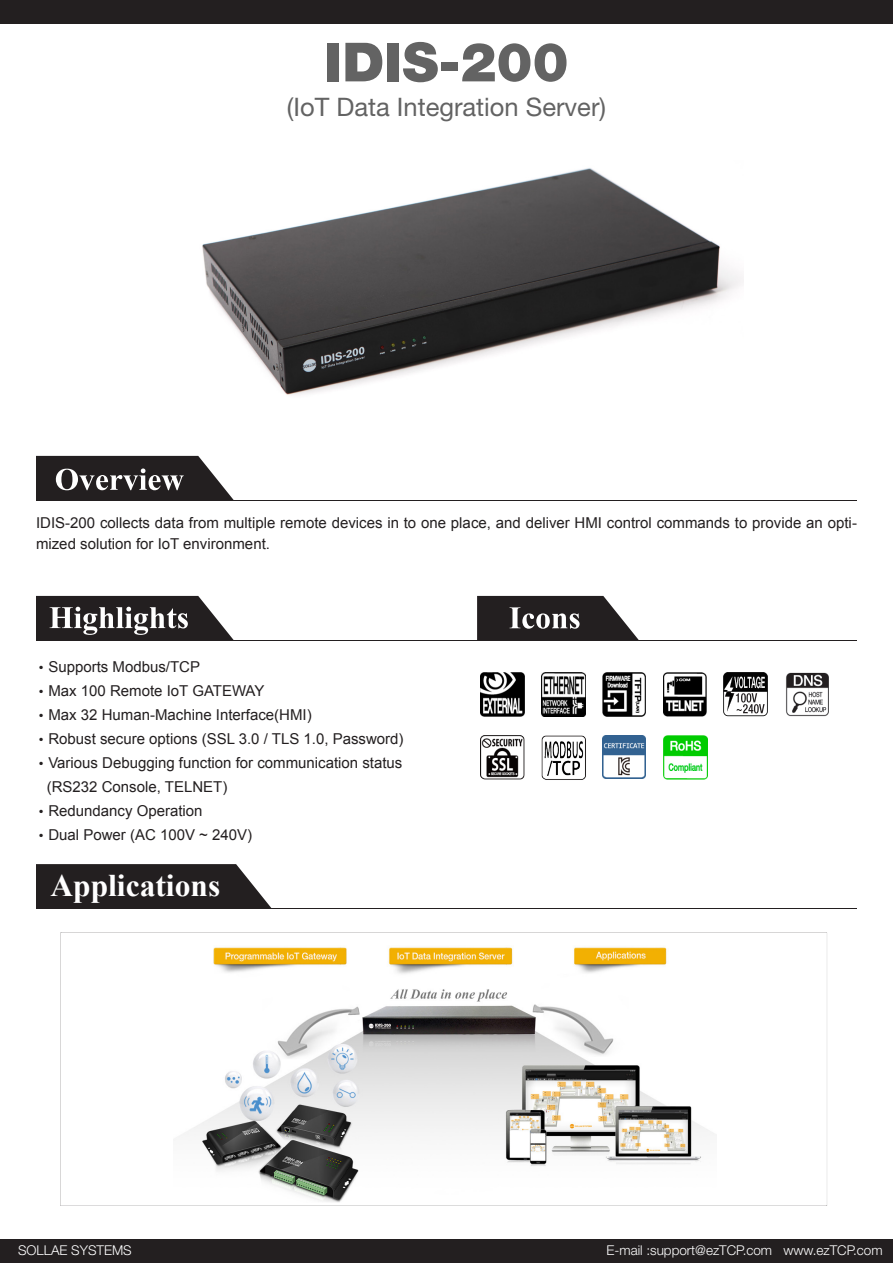
<style>
.page{position:relative;width:893px;height:1263px;background:#fff}
.page>*{position:absolute;margin:0;border:0;box-sizing:border-box;transform-origin:0 0}
.spec{font:900 54px "Helvetica Neue LT Pro";color:#636363}
.spec-2{font:700 31.5px "Times New Roman";color:#fff}
.spec-3{font:25.5px "Helvetica Neue LT Pro";color:#636363}
.spec-4{font:15px/21px "Arial";color:#231f20}
.spec-5{font:300 13.5px "Helvetica Neue LT Pro";color:#fff}
.s1{font-family:"Nanum Gothic"}
</style>
<div class="page">
<img style="left:202px;top:168px;width:541px;height:227px">
<hr style="left:36px;top:640px;width:821px;height:1px;background:#231f20">
<hr style="left:43px;top:640px;width:816px;height:2px;background:#f9a51b;opacity:.75">
<svg style="left:36px;top:864px;width:235px;height:43px"></svg>
<hr style="left:35px;top:907px;width:814px;height:2px;background:#fff;opacity:.75">
<hr style="left:43px;top:908px;width:816px;height:2px;background:#f9a51b;opacity:.75">
<svg style="left:477px;top:596px;width:162px;height:44px"></svg>
<div style="left:0;top:0;width:893px;height:24px;background:#231f20"></div>
<svg style="left:36px;top:596px;width:198px;height:44px"></svg>
<hr style="left:36px;top:500px;width:821px;height:1px;background:#231f20">
<hr style="left:43px;top:500px;width:816px;height:2px;background:#f9a51b;opacity:.75">
<svg style="left:36px;top:456px;width:198px;height:44px"></svg>
<div style="left:0;top:1239px;width:893px;height:24px;background:#231f20"></div>
<img style="left:481px;top:673px;width:43px;height:43px">
<img style="left:541px;top:673px;width:44px;height:43px">
<img style="left:602px;top:673px;width:44px;height:43px">
<img style="left:663px;top:673px;width:44px;height:43px">
<img style="left:786px;top:673px;width:43px;height:43px">
<img style="left:481px;top:735px;width:44px;height:45px">
<img style="left:541px;top:735px;width:45px;height:45px">
<img style="left:602px;top:735px;width:44px;height:44px">
<img style="left:663px;top:735px;width:45px;height:45px">
<div style="left:59px;top:932px;width:769px;height:275px;background:#f9a51b;opacity:.75"></div>
<svg style="left:723px;top:672px;width:45px;height:44px"></svg>
<p class="spec" style="left:324px;top:30px;width:246px">IDIS-200</p>
<p class="spec-3" style="left:287px;top:92px;width:321px">(IoT Data Integration Server)</p>
<p class="spec-4" style="left:36px;top:512px;width:822px">IDIS-200 collects data from multiple remote devices in to one place, and deliver HMI control commands to provide an opti&shy;mized solution for IoT environment.</p>
<p class="spec-4" style="left:34px;top:657px;width:167px"><span class="s1">•</span>Supports Modbus/TCP</p>
<p class="spec-4" style="left:34px;top:681px;width:232px"><span class="s1">•</span>Max 100 Remote IoT GATEWAY</p>
<p class="spec-4" style="left:34px;top:705px;width:279px"><span class="s1">•</span>Max 32 Human-Machine Interface(HMI)</p>
<p class="spec-4" style="left:34px;top:729px;width:371px"><span class="s1">•</span>Robust secure options (SSL 3.0 / TLS 1.0, Password)</p>
<p class="spec-4" style="left:34px;top:753px;width:370px"><span class="s1">•</span>Various Debugging function for communication status</p>
<p class="spec-4" style="left:47px;top:777px;width:182px">(RS232 Console, TELNET)</p>
<p class="spec-4" style="left:34px;top:801px;width:170px"><span class="s1">•</span>Redundancy Operation</p>
<p class="spec-4" style="left:34px;top:825px;width:219px"><span class="s1">•</span>Dual Power (AC 100V ~ 240V)</p>
<p class="spec-2" style="left:50px;top:863px;width:171px">Applications</p>
<p class="spec-5" style="left:18px;top:1242px;width:115px">SOLLAE SYSTEMS</p>
<p class="spec-5" style="left:606px;top:1242px;width:278px">E-mail :support@ezTCP.com www.ezTCP.com</p>
</div>
